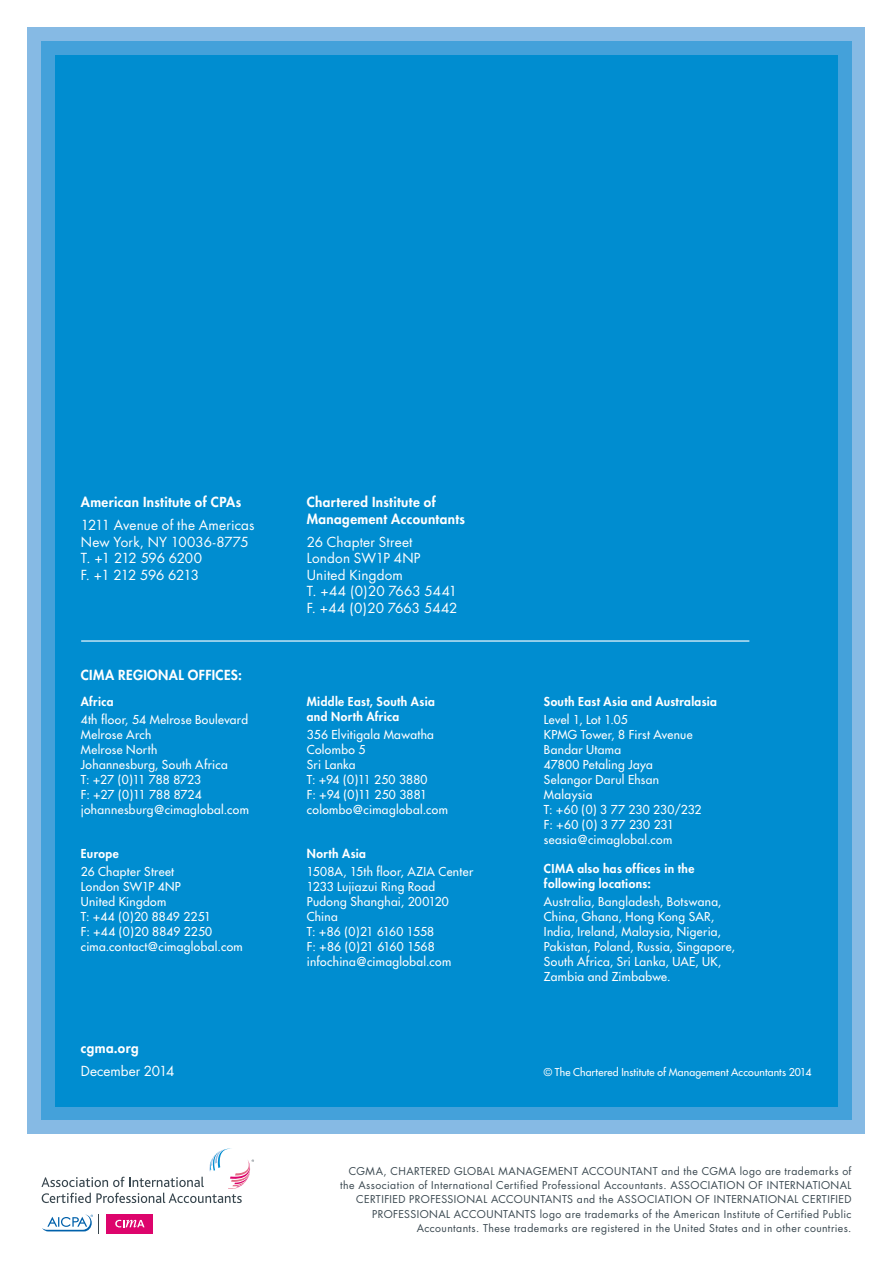
<style>
.page{position:relative;width:893px;height:1263px;background:#fff}
.page>*{position:absolute;margin:0;border:0;box-sizing:border-box;transform-origin:0 0}
.t1{font:13.5px/16.5px "Futura";letter-spacing:.005em;color:#fff}
.t2{font:800 13.5px/16.5px "Futura Std";letter-spacing:.03em;color:#fff}
.t3{font:12px/15px "Futura";letter-spacing:.02em;color:#fff}
.t4{font:800 12px/15px "Futura Std";letter-spacing:.03em;color:#fff}
.t5{font:10.5px/14.2px "Futura";letter-spacing:.04em;color:#39474f;text-align:right}
.t6{font:10.5px "Futura";letter-spacing:.01em;color:#fff}
</style>
<div class="page">
<div style="left:28px;top:28px;width:837px;height:1106px;background:#86bae4"></div>
<div style="left:41px;top:41px;width:810px;height:1079px;background:#44a1da"></div>
<div style="left:55px;top:55px;width:783px;height:1051px;background:#008dd0"></div>
<div style="left:106px;top:1214px;width:47px;height:19px;background:#dd046c"></div>
<svg style="left:115px;top:1220px;width:30px;height:7px"></svg>
<svg style="left:42px;top:1214px;width:57px;height:19px"></svg>
<svg style="left:41px;top:1148px;width:213px;height:55px"></svg>
<hr style="left:81px;top:640px;width:668px;height:2px;background:#fff">
<p class="t2" style="left:81px;top:494px;width:162px">American Institute of CPAs</p>
<p class="t1" style="left:81px;top:517px;width:175px">1211 Avenue of the Americas<br>New York, NY 10036-8775<br>T. +1 212 596 6200<br>F. +1 212 596 6213</p>
<p class="t2" style="left:81px;top:667px;width:163px">CIMA regional offic es:</p>
<p class="t4" style="left:81px;top:694px;width:34px">Africa</p>
<p class="t3" style="left:81px;top:712px;width:170px">4th floor, 54 Melrose Boulevard<br>Melrose Arch<br>Melrose North<br>Johannesburg, South Africa<br>T: +27 (0)11 788 8723<br>F: +27 (0)11 788 8724 johannesburg@cimaglobal.com</p>
<p class="t4" style="left:81px;top:846px;width:39px">Europe</p>
<p class="t3" style="left:81px;top:864px;width:163px">26 Chapter Street<br>London SW1P 4NP<br>United Kingdom<br>T: +44 (0)20 8849 2251<br>F: +44 (0)20 8849 2250 cima.contact@cimaglobal.com</p>
<p class="t2" style="left:81px;top:1040px;width:59px">cgma.org</p>
<p class="t1" style="left:81px;top:1063px;width:95px">December 2014</p>
<p class="t2" style="left:307px;top:494px;width:160px">Chartered Institute of<br>Management Accountants</p>
<p class="t1" style="left:307px;top:534px;width:152px">26 Chapter Street<br>London SW1P 4NP<br>United Kingdom<br>T. +44 (0)20 7663 5441<br>F. +44 (0)20 7663 5442</p>
<p class="t4" style="left:307px;top:694px;width:130px">Middle East, South Asia and North Africa</p>
<p class="t3" style="left:307px;top:727px;width:143px">356 Elvitigala Mawatha<br>Colombo 5<br>Sri Lanka<br>T: +94 (0)11 250 3880<br>F: +94 (0)11 250 3881 colombo@cimaglobal.com</p>
<p class="t4" style="left:307px;top:846px;width:61px">North Asia</p>
<p class="t3" style="left:307px;top:864px;width:168px">1508A, 15th floor, AZIA Center<br>1233 Lujiazui Ring Road<br>Pudong Shanghai, 200120<br>China<br>T: +86 (0)21 6160 1558<br>F: +86 (0)21 6160 1568 infochina@cimaglobal.com</p>
<p class="t4" style="left:544px;top:694px;width:175px">South East Asia and Australasia</p>
<p class="t3" style="left:544px;top:712px;width:159px">Level 1, Lot 1.05<br>KPMG Tower, 8 First Avenue<br>Bandar Utama<br>47800 Petaling Jaya<br>Selangor Darul Ehsan<br>Malaysia<br>T: +60 (0) 3 77 230 230/232<br>F: +60 (0) 3 77 230 231 seasia@cimaglobal.com</p>
<p class="t4" style="left:544px;top:861px;width:152px">CIMA also has offices in the following locations:</p>
<p class="t3" style="left:544px;top:894px;width:193px">Australia, Bangladesh, Botswana, China, Ghana, Hong Kong SAR, India, Ireland, Malaysia, Nigeria, Pakistan, Poland, Russia, Singapore, South Africa, Sri Lanka, UAE</p>
<p class="t3" style="left:695px;top:954px;width:28px">, UK ,</p>
<p class="t3" style="left:544px;top:969px;width:128px">Zambia and Zimbabwe.</p>
<p class="t6" style="left:544px;top:1066px;width:269px">© The Chartered Institute of Management Accountants 2014</p>
<p class="t5" style="left:340px;top:1164px;width:513px">CGMA, CHARTERED GLOBAL MANAGEMENT ACCOUNTANT and the CGMA logo are trademarks of the Association of International Certified Professional Accountants. ASSOCIATION OF INTERNATIONAL CERTIFIED PROFESSIONAL ACCOUNTANTS and the ASSOCIATION OF INTERNATIONAL CERTIFIED PROFESSIONAL ACCOUNTANTS logo are trademarks of the American Institute of Certified Public Accountants. These trademarks are registered in the United States and in other countries.</p>
</div>
